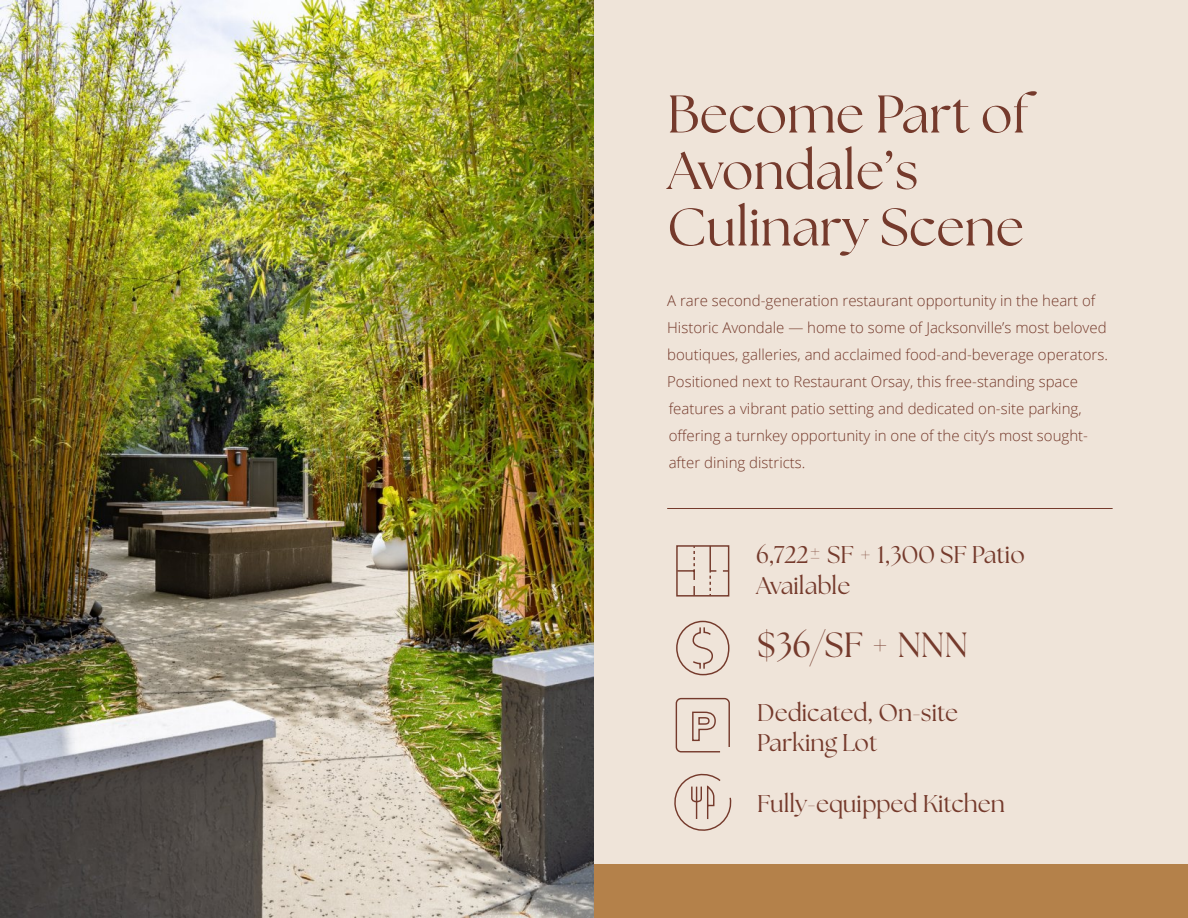
<style>
.page{position:relative;width:1188px;height:918px;background:#efe4d9}
.page>*{position:absolute;margin:0;border:0;box-sizing:border-box;transform-origin:0 0}
.t1{font:52.95px/56.6px "The Seasons";color:#753a2c}
.t2{font:34.95px "The Seasons";color:#753a2c}
.t3{font:24.15px/30.9px "The Seasons";color:#753a2c}
.t4{font:300 15px/27px "Open Sans";color:#753a2c}
</style>
<div class="page">
<div style="left:0;top:864px;width:1188px;height:54px;background:#b4814a"></div>
<img style="left:0;top:0;width:593px;height:918px">
<hr style="left:667px;top:508px;width:446px;height:1px;background:#753a2c">
<div style="left:676px;top:621px;width:53px;height:54px;border:1px solid #753a2c;border-radius:50%"></div>
<svg style="left:692px;top:627px;width:21px;height:42px"></svg>
<svg style="left:693px;top:586px;width:2px;height:9px"></svg>
<svg style="left:678px;top:547px;width:17px;height:33px"></svg>
<hr style="left:709px;top:546px;width:2px;height:27px;background:#753a2c">
<svg style="left:709px;top:570px;width:7px;height:25px"></svg>
<div style="left:676px;top:545px;width:53px;height:52px;border:1px solid #753a2c"></div>
<svg style="left:674px;top:773px;width:58px;height:58px"></svg>
<svg style="left:675px;top:697px;width:55px;height:56px"></svg>
<p class="t1" style="left:667px;top:85px;width:363px">Become Part of<br>Avondale’s</p>
<p class="t1" style="left:667px;top:198px;width:358px">Culinary Scene</p>
<p class="t4" style="left:667px;top:287px;width:442px">A rare second-generation restaurant opportunity in the heart of Historic Avondale — home to some of Jacksonville’s most beloved boutiques, galleries, and acclaimed food-and-beverage operators.<br>Positioned next to Restaurant Orsay, this free-standing space features a vibrant patio setting and dedicated on-site parking, offering a turnkey opportunity in one of the city’s most sought&shy;after dining districts.</p>
<p class="t3" style="left:756px;top:539px;width:270px">6,722± SF + 1,300 SF Patio<br>Available</p>
<p class="t2" style="left:757px;top:621px;width:212px">$36/SF + NNN</p>
<p class="t3" style="left:757px;top:696px;width:202px">Dedicated, On-site<br>Parking Lot</p>
<p class="t3" style="left:757px;top:788px;width:249px">Fully-equipped Kitchen</p>
</div>
